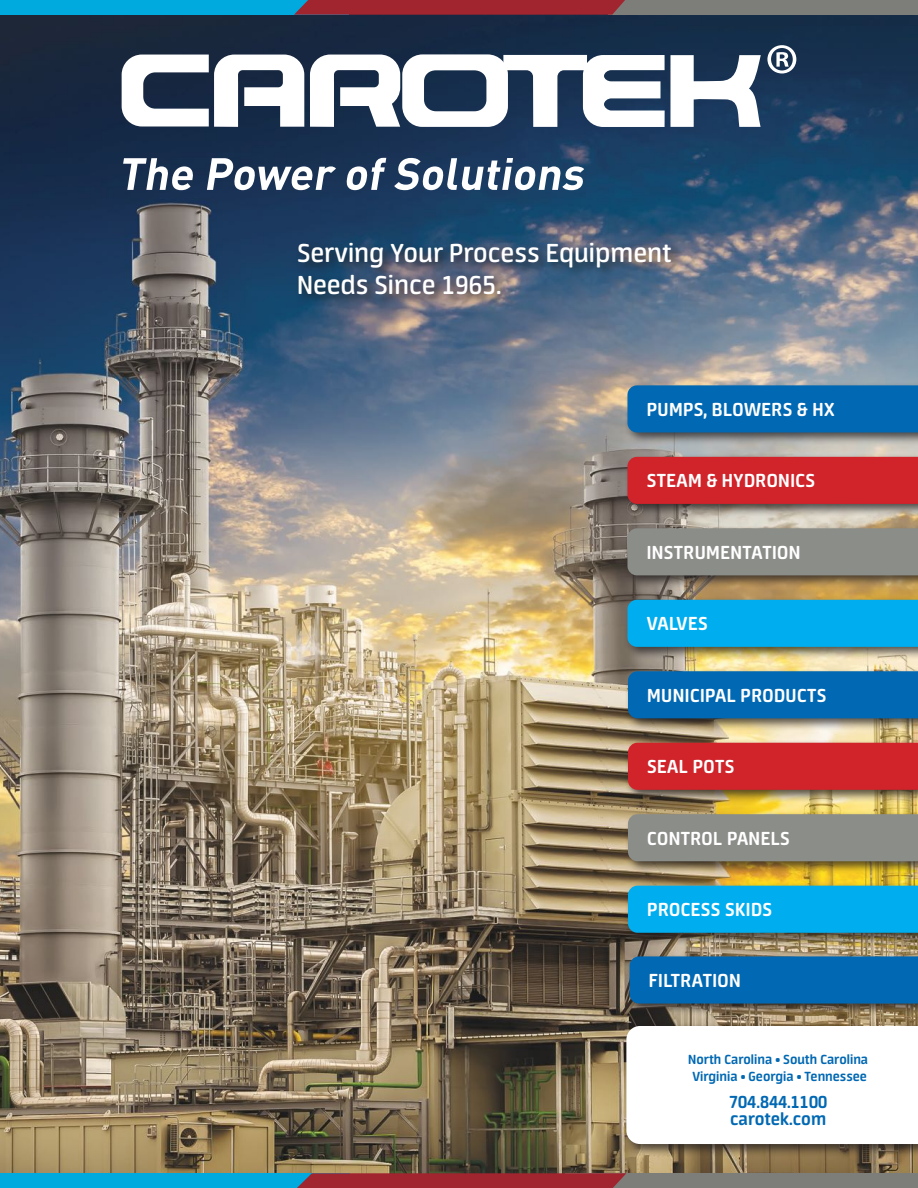
<style>
.page{position:relative;width:918px;height:1188px;background:#fff}
.page>*{position:absolute;margin:0;border:0;box-sizing:border-box;transform-origin:0 0}
.t1{font:600 29.25px/32px "Neuron";color:#fff}
.t2{font:700 21.15px "Neuron";letter-spacing:.02em;color:#fff}
.t3{font:700 19.5px/16.5px "Neuron";color:#0168b3}
.t4{font:700 14.85px/17.7px "Neuron";color:#0168b3}
</style>
<div class="page">
<img style="left:0;top:15px;width:918px;height:1158px">
<div style="left:623px;top:1023px;width:295px;height:134px;background:#231f20;opacity:.75"></div>
<svg style="left:626px;top:1026px;width:292px;height:118px"></svg>
<svg style="left:122px;top:55px;width:182px;height:72px"></svg>
<svg style="left:310px;top:54px;width:451px;height:73px"></svg>
<svg style="left:123px;top:158px;width:71px;height:32px"></svg>
<svg style="left:207px;top:158px;width:129px;height:32px"></svg>
<svg style="left:346px;top:158px;width:40px;height:32px"></svg>
<svg style="left:394px;top:158px;width:190px;height:32px"></svg>
<svg style="left:767px;top:45px;width:29px;height:29px"></svg>
<div style="left:295px;top:240px;width:388px;height:67px;background:#231f20;opacity:.75"></div>
<div style="left:624px;top:382px;width:294px;height:64px;background:#231f20;opacity:.75"></div>
<div style="left:627px;top:385px;width:291px;height:47px;background:#0168b3"></div>
<div style="left:624px;top:525px;width:294px;height:64px;background:#231f20;opacity:.75"></div>
<div style="left:627px;top:528px;width:291px;height:47px;background:#8b8d88"></div>
<div style="left:624px;top:811px;width:294px;height:63px;background:#231f20;opacity:.75"></div>
<div style="left:628px;top:814px;width:290px;height:47px;background:#8b8d88"></div>
<div style="left:624px;top:596px;width:294px;height:64px;background:#231f20;opacity:.75"></div>
<div style="left:627px;top:600px;width:291px;height:47px;background:#00aeef"></div>
<div style="left:626px;top:953px;width:292px;height:64px;background:#231f20;opacity:.75"></div>
<div style="left:630px;top:956px;width:288px;height:48px;background:#0168b3"></div>
<div style="left:624px;top:882px;width:294px;height:64px;background:#231f20;opacity:.75"></div>
<div style="left:628px;top:886px;width:290px;height:47px;background:#00aeef"></div>
<div style="left:624px;top:453px;width:294px;height:64px;background:#231f20;opacity:.75"></div>
<div style="left:627px;top:457px;width:291px;height:47px;background:#d1232a"></div>
<div style="left:624px;top:668px;width:294px;height:64px;background:#231f20;opacity:.75"></div>
<div style="left:628px;top:671px;width:290px;height:47px;background:#0168b3"></div>
<div style="left:624px;top:739px;width:294px;height:64px;background:#231f20;opacity:.75"></div>
<div style="left:628px;top:743px;width:290px;height:47px;background:#d1232a"></div>
<div style="left:566px;top:1173px;width:352px;height:15px;background:#7d7e79"></div>
<div style="left:0;top:1173px;width:349px;height:15px;background:#00aade"></div>
<svg style="left:297px;top:1173px;width:329px;height:15px"></svg>
<div style="left:609px;top:0;width:309px;height:15px;background:#7d7e79"></div>
<div style="left:0;top:0;width:349px;height:15px;background:#00aade"></div>
<svg style="left:294px;top:0;width:331px;height:15px"></svg>
<h1 class="t1" style="left:297px;top:237px;width:376px">Serving Your Process Equipment<br>Needs Since 1965.</h1>
<p class="t2" style="left:647px;top:397px;width:189px">PUMPS, BLOWERS &amp; HX</p>
<p class="t2" style="left:647px;top:469px;width:170px">STEAM &amp; HYDRONICS</p>
<p class="t2" style="left:647px;top:540px;width:155px">INSTRUMENTATION</p>
<p class="t2" style="left:647px;top:612px;width:63px">VALVES</p>
<p class="t2" style="left:647px;top:683px;width:181px">MUNICIPAL PRODUCTS</p>
<p class="t2" style="left:647px;top:755px;width:89px">SEAL POTS</p>
<p class="t2" style="left:647px;top:826px;width:144px">CONTROL PANELS</p>
<p class="t2" style="left:647px;top:898px;width:127px">PROCESS SKIDS</p>
<p class="t2" style="left:649px;top:968px;width:93px">FILTRATION</p>
<p class="t4" style="left:688px;top:1050px;width:182px">North Carolina • South Carolina<br>Virginia • Georgia • Tennessee</p>
<p class="t3" style="left:729px;top:1094px;width:100px">704.844.1100 carotek.com</p>
</div>
